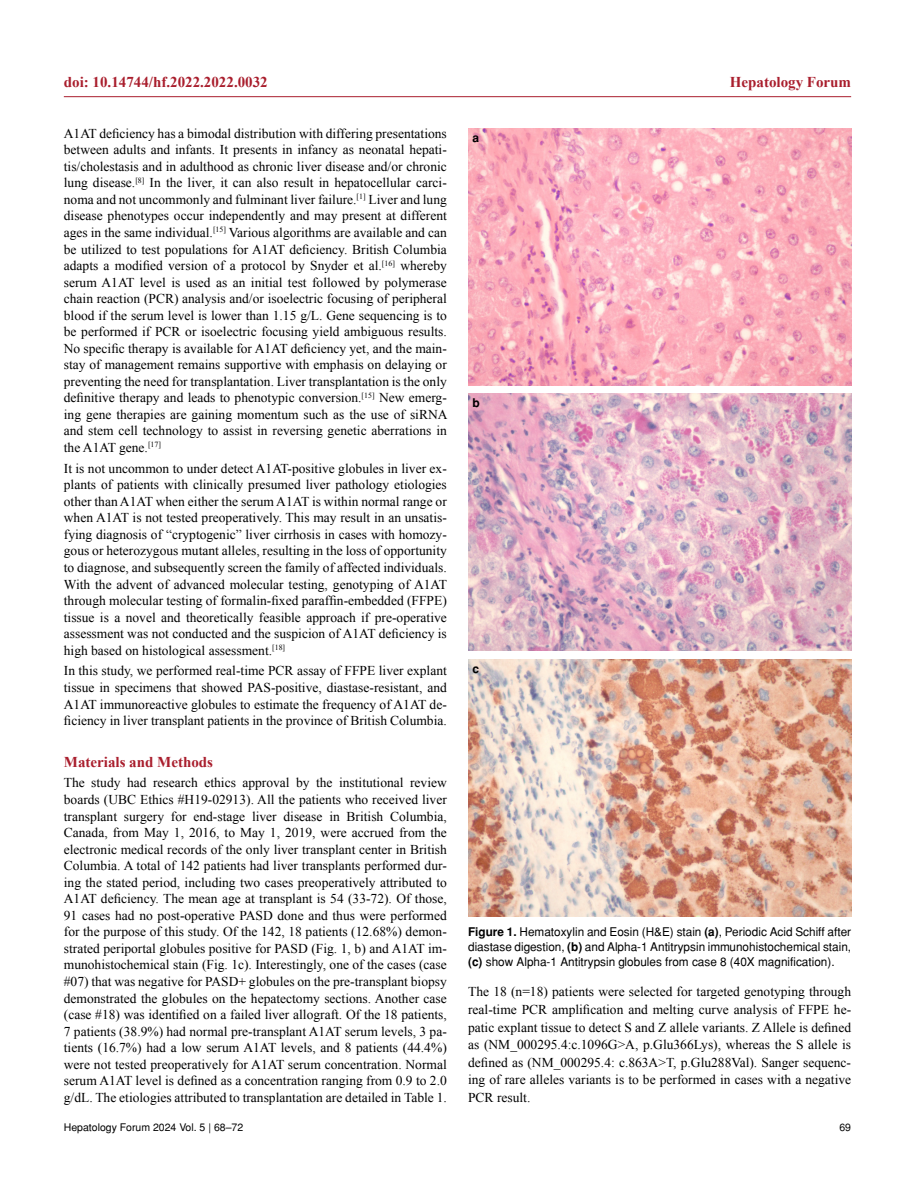
<style>
.page{position:relative;width:915px;height:1191px;background:#fff}
.page>*{position:absolute;margin:0;border:0;box-sizing:border-box;transform-origin:0 0}
.t1{font:700 15px "Times New Roman";color:#a91e2d}
.t2{font:13.5px/16.5px "Times New Roman";color:#000;text-align:justify}
.t3{font:12px/15px "Helvetica Normal Tr";color:#000;text-align:justify}
.t4{font:700 12px "Helvetica Tr";color:#000}
.t5{font:10.5px "Helvetica Normal Tr";color:#000}
.s1{font-family:"Helvetica Tr";font-weight:700}
</style>
<div class="page">
<hr style="left:64px;top:96px;width:786px;height:1px;background:#a91e2d">
<img style="left:468px;top:128px;width:382px;height:257px">
<img style="left:468px;top:394px;width:382px;height:257px">
<img style="left:468px;top:659px;width:382px;height:257px">
<p class="t1" style="left:64px;top:71px;width:205px">doi: 10.14744/hf.2022.2022.0032</p>
<p class="t1" style="left:729px;top:71px;width:123px">Hepatology Forum</p>
<p class="t2" style="left:64px;top:125px;width:385px">A1AT deficiency has a bimodal distribution with differing presentations between adults and infants. It presents in infancy as neonatal hepati&shy;tis/cholestasis and in adulthood as chronic liver disease and/or chronic lung disease.<sup>[8]</sup> In the liver, it can also result in hepatocellular carci&shy;noma and not uncommonly and fulminant liver failure.<sup>[1]</sup> Liver and lung disease phenotypes occur independently and may present at different ages in the same individual.<sup>[15]</sup> Various algorithms are available and can be utilized to test populations for A1AT deficiency. British Columbia adapts a modified version of a protocol by Snyder et al.<sup>[16]</sup> whereby serum A1AT level is used as an initial test followed by polymerase chain reaction (PCR) analysis and/or isoelectric focusing of peripheral blood if the serum level is lower than 1.15 g/L. Gene sequencing is to be performed if PCR or isoelectric focusing yield ambiguous results.<br>No specific therapy is available for A1AT deficiency yet, and the main&shy;stay of management remains supportive with emphasis on delaying or preventing the need for transplantation. Liver transplantation is the only definitive therapy and leads to phenotypic conversion.<sup>[15]</sup> New emerg&shy;ing gene therapies are gaining momentum such as the use of siRNA and stem cell technology to assist in reversing genetic aberrations in the A1AT gene.<sup>[17]</sup></p>
<p class="t2" style="left:64px;top:460px;width:384px">It is not uncommon to under detect A1AT-positive globules in liver ex&shy;plants of patients with clinically presumed liver pathology etiologies other than A1AT when either the serum A1AT is within normal range or when A1AT is not tested preoperatively. This may result in an unsatis&shy;fying diagnosis of “cryptogenic” liver cirrhosis in cases with homozy&shy;gous or heterozygous mutant alleles, resulting in the loss of opportunity to diagnose, and subsequently screen the family of affected individuals.<br>With the advent of advanced molecular testing, genotyping of A1AT through molecular testing of formalin-fixed paraffin-embedded (FFPE) tissue is a novel and theoretically feasible approach if pre-operative assessment was not conducted and the suspicion of A1AT deficiency is high based on histological assessment.<sup>[18]</sup></p>
<p class="t2" style="left:64px;top:662px;width:384px">In this study, we performed real-time PCR assay of FFPE liver explant tissue in specimens that showed PAS-positive, diastase-resistant, and A1AT immunoreactive globules to estimate the frequency of A1AT de&shy;ficiency in liver transplant patients in the province of British Columbia.</p>
<p class="t1" style="left:64px;top:751px;width:151px">Materials and Methods</p>
<p class="t2" style="left:64px;top:774px;width:384px">The study had research ethics approval by the institutional review boards (UBC Ethics #H19-02913). All the patients who received liver transplant surgery for end-stage liver disease in British Columbia, Canada, from May 1, 2016, to May 1, 2019, were accrued from the electronic medical records of the only liver transplant center in British Columbia. A total of 142 patients had liver transplants performed dur&shy;ing the stated period, including two cases preoperatively attributed to A1AT deficiency. The mean age at transplant is 54 (33-72). Of those, 91 cases had no post-operative PASD done and thus were performed for the purpose of this study. Of the 142, 18 patients (12.68%) demon&shy;strated periportal globules positive for PASD (Fig. 1, b) and A1AT im&shy;munohistochemical stain (Fig. 1c). Interestingly, one of the cases (case #07) that was negative for PASD+ globules on the pre-transplant biopsy demonstrated the globules on the hepatectomy sections. Another case (case #18) was identified on a failed liver allograft. Of the 18 patients, 7 patients (38.9%) had normal pre-transplant A1AT serum levels, 3 pa&shy;tients (16.7%) had a low serum A1AT levels, and 8 patients (44.4%) were not tested preoperatively for A1AT serum concentration. Normal serum A1AT level is defined as a concentration ranging from 0.9 to 2.0 g/dL. The etiologies attributed to transplantation are detailed in Table 1.</p>
<p class="t4" style="left:472px;top:130px;width:8px">a</p>
<p class="t4" style="left:472px;top:396px;width:9px">b</p>
<p class="t4" style="left:472px;top:661px;width:8px">c</p>
<p class="t3" style="left:468px;top:924px;width:384px"><span class="s1">Figure 1.</span> Hematoxylin and Eosin (H&amp;E) stain <span class="s1">(a)</span>, Periodic Acid Schiff after diastase digestion, <span class="s1">(b)</span> and Alpha-1 Antitrypsin immunohistochemical stain, <span class="s1">(c)</span> show Alpha-1 Antitrypsin globules from case 8 (40X magnification).</p>
<p class="t2" style="left:468px;top:983px;width:384px;line-height:17.5px">The 18 (n=18) patients were selected for targeted genotyping through real-time PCR amplification and melting curve analysis of FFPE he&shy;patic explant tissue to detect S and Z allele variants. Z Allele is defined as (NM_000295.4:c.1096G&gt;A, p.Glu366Lys), whereas the S allele is defined as (NM_000295.4: c.863A&gt;T, p.Glu288Val). Sanger sequenc&shy;ing of rare alleles variants is to be performed in cases with a negative PCR result.</p>
<p class="t5" style="left:64px;top:1120px;width:181px">Hepatology Forum 2024 Vol. 5 | 68–72</p>
<p class="t5" style="left:839px;top:1120px;width:13px">69</p>
</div>
